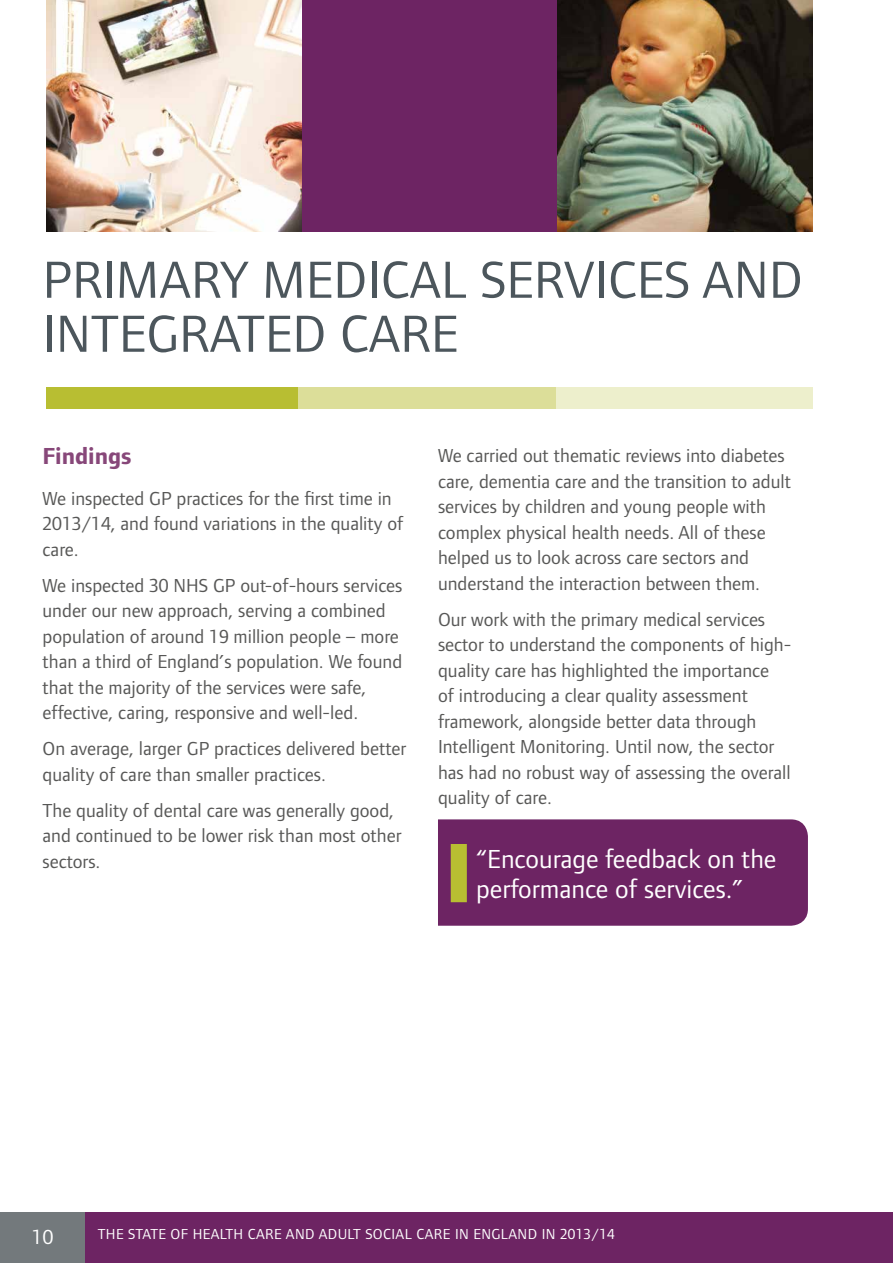
<style>
.page{position:relative;width:893px;height:1263px;background:#fff}
.page>*{position:absolute;margin:0;border:0;box-sizing:border-box;transform-origin:0 0}
.t1{font:54px/54px "Foundry Form Sans";color:#4c565c}
.t2{font:27px/30px "Foundry Form Sans";color:#fff}
.t3{font:700 24px "Foundry Form Sans";color:#874779}
.t4{font:21px "Foundry Form Sans";color:#fff}
.t5{font:19.5px/25.5px "Foundry Form Sans";color:#575756}
.t6{font:15px "Foundry Form Sans";letter-spacing:.025em;color:#fff}
</style>
<div class="page">
<div style="left:0;top:1212px;width:893px;height:51px;background:#6d2463"></div>
<div style="left:0;top:1212px;width:85px;height:51px;background:#73797c"></div>
<div style="left:302px;top:0;width:255px;height:231px;background:#6d2463"></div>
<img style="left:557px;top:0;width:255px;height:231px">
<img style="left:47px;top:0;width:255px;height:231px">
<div style="left:438px;top:819px;width:370px;height:107px;background:#6d2463"></div>
<div style="left:451px;top:844px;width:16px;height:58px;background:#b8be32"></div>
<div style="left:555px;top:387px;width:257px;height:21px;background:#edefcc"></div>
<div style="left:298px;top:387px;width:257px;height:21px;background:#dcde99"></div>
<div style="left:47px;top:387px;width:251px;height:21px;background:#b8be32"></div>
<h1 class="t1" style="left:43px;top:252px;width:762px">PRIMARY MEDICAL SERVICES AND<br>INTEGRATED CARE</h1>
<p class="t3" style="left:43px;top:442px;width:91px">Findings</p>
<p class="t5" style="left:43px;top:485px;width:362px">We inspected GP practices for the first time in<br>2013/14, and found variations in the quality of care.</p>
<p class="t5" style="left:43px;top:572px;width:361px">We inspected 30 NHS GP out-of-hours services under our new approach, serving a combined population of around 19 million people – more than a third of England’s population. We found that the majority of the services were safe, effective, caring, responsive and well-led.</p>
<p class="t5" style="left:43px;top:736px;width:365px">On average, larger GP practices delivered better quality of care than smaller practices.</p>
<p class="t5" style="left:43px;top:797px;width:360px">The quality of dental care was generally good, and continued to be lower risk than most other sectors.</p>
<p class="t5" style="left:438px;top:443px;width:355px">We carried out thematic reviews into diabetes care, dementia care and the transition to adult services by children and young people with complex physical health needs. All of these helped us to look across care sectors and understand the interaction between them.</p>
<p class="t5" style="left:438px;top:606px;width:355px">Our work with the primary medical services sector to understand the components of high&shy;quality care has highlighted the importance<br>of introducing a clear quality assessment framework, alongside better data through Intelligent Monitoring. Until now, the sector has had no robust way of assessing the overall quality of care.</p>
<h2 class="t2" style="left:476px;top:844px;width:302px">“Encourage feedback on the performance of services.”</h2>
<p class="t4" style="left:32px;top:1225px;width:23px">10</p>
<p class="t6" style="left:98px;top:1225px;width:518px">THE STATE OF HEALTH CARE AND ADULT SOCIAL CARE IN ENGLAND IN 2013/14</p>
</div>
